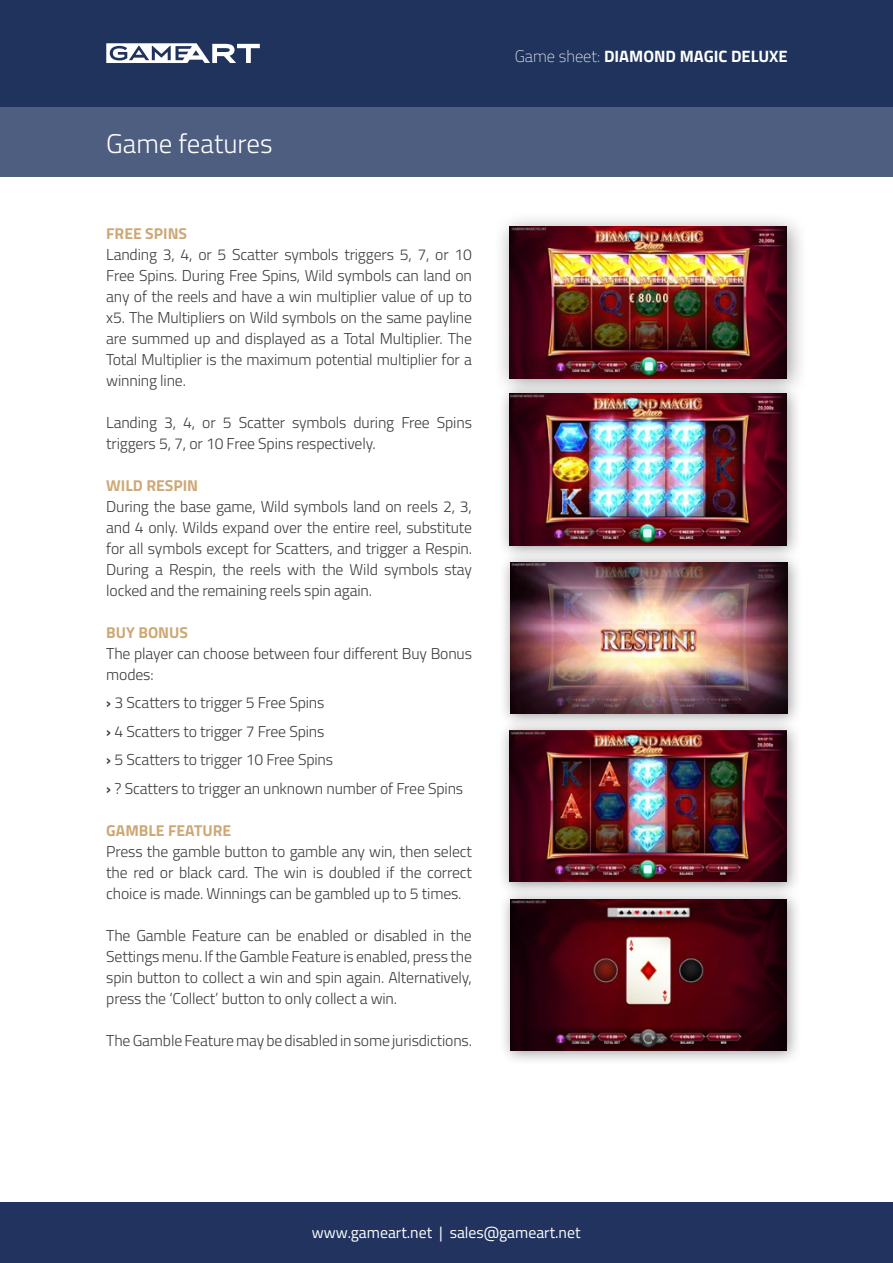
<style>
.page{position:relative;width:893px;height:1263px;background:#fff}
.page>*{position:absolute;margin:0;border:0;box-sizing:border-box;transform-origin:0 0}
.t1{font:300 27px "Titillium Web";color:#fff}
.t2{font:700 16.5px "Titillium Web";color:#fff}
.t3{font:300 15.75px/21px "Titillium Web";letter-spacing:-.01em;color:#3d3c3b;text-align:justify}
.t4{font:700 15.75px "Titillium Web";color:#cda875}
.t5{font:15.75px "Titillium Web";color:#fff}
.s1{font-weight:600}
.s2{font-weight:200}
</style>
<div class="page">
<div style="left:0;top:106px;width:893px;height:71px;background:#4d5e80"></div>
<div style="left:0;top:0;width:893px;height:106px;background:#1f335c"></div>
<svg style="left:106px;top:43px;width:154px;height:20px"></svg>
<div style="left:0;top:1202px;width:893px;height:61px;background:#21335e"></div>
<div style="left:498px;top:382px;width:304px;height:180px;background:#000;opacity:.4"></div>
<img style="left:509px;top:400px;width:278px;height:146px">
<div style="left:493px;top:211px;width:315px;height:189px;background:#000;opacity:.4"></div>
<img style="left:509px;top:227px;width:278px;height:151px">
<div style="left:498px;top:551px;width:305px;height:178px;background:#000;opacity:.4"></div>
<img style="left:510px;top:562px;width:277px;height:151px">
<div style="left:498px;top:719px;width:304px;height:179px;background:#000;opacity:.4"></div>
<img style="left:509px;top:730px;width:278px;height:152px">
<div style="left:498px;top:888px;width:304px;height:178px;background:#000;opacity:.4"></div>
<img style="left:510px;top:899px;width:277px;height:151px">
<h1 class="t1" style="left:106px;top:124px;width:168px">Game features</h1>
<p class="t4" style="left:106px;top:221px;width:82px">FREE SPINS</p>
<p class="t3" style="left:106px;top:243px;width:367px">Landing 3, 4, or 5 Scatter symbols triggers 5, 7, or 10<br>Free Spins. During Free Spins, Wild symbols can land on any of the reels and have a win multiplier value of up to x5. The Multipliers on Wild symbols on the same payline are summed up and displayed as a Total Multiplier. The Total Multiplier is the maximum potential multiplier for a winning line.</p>
<p class="t3" style="left:106px;top:411px;width:367px">Landing 3, 4, or 5 Scatter symbols during Free Spins triggers 5, 7, or 10 Free Spins respectively.</p>
<p class="t4" style="left:106px;top:473px;width:93px">WILD RESPIN</p>
<p class="t3" style="left:106px;top:495px;width:367px">During the base game, Wild symbols land on reels 2, 3, and 4 only. Wilds expand over the entire reel, substitute for all symbols except for Scatters, and trigger a Respin.<br>During a Respin, the reels with the Wild symbols stay locked and the remaining reels spin again.</p>
<p class="t4" style="left:106px;top:620px;width:83px">BUY BONUS</p>
<p class="t3" style="left:106px;top:642px;width:367px">The player can choose between four different Buy Bonus modes:</p>
<p class="t3" style="left:106px;top:687px;width:358px;line-height:28.5px;text-align:left"><span class="s1">›</span> 3 Scatters to trigger 5 Free Spins<br><span class="s1">›</span> 4 Scatters to trigger 7 Free Spins<br><span class="s1">›</span> 5 Scatters to trigger 10 Free Spins<br><span class="s1">›</span> ? Scatters to trigger an unknown number of Free Spins</p>
<p class="t4" style="left:106px;top:818px;width:126px">GAMBLE FEATURE</p>
<p class="t3" style="left:106px;top:840px;width:367px">Press the gamble button to gamble any win, then select the red or black card. The win is doubled if the correct choice is made. Winnings can be gambled up to 5 times.</p>
<p class="t3" style="left:106px;top:924px;width:367px">The Gamble Feature can be enabled or disabled in the Settings menu. If the Gamble Feature is enabled, press the spin button to collect a win and spin again. Alternatively, press the ‘Collect’ button to only collect a win.</p>
<p class="t3" style="left:106px;top:1029px;width:367px">The Gamble Feature may be disabled in some jurisdictions.</p>
<p class="t2" style="left:515px;top:43px;width:275px"><span class="s2">Game sheet:</span> DIAMOND MAGIC DELUXE</p>
<p class="t5" style="left:312px;top:1221px;width:270px">www.gameart.net | sales@gameart.net</p>
</div>
